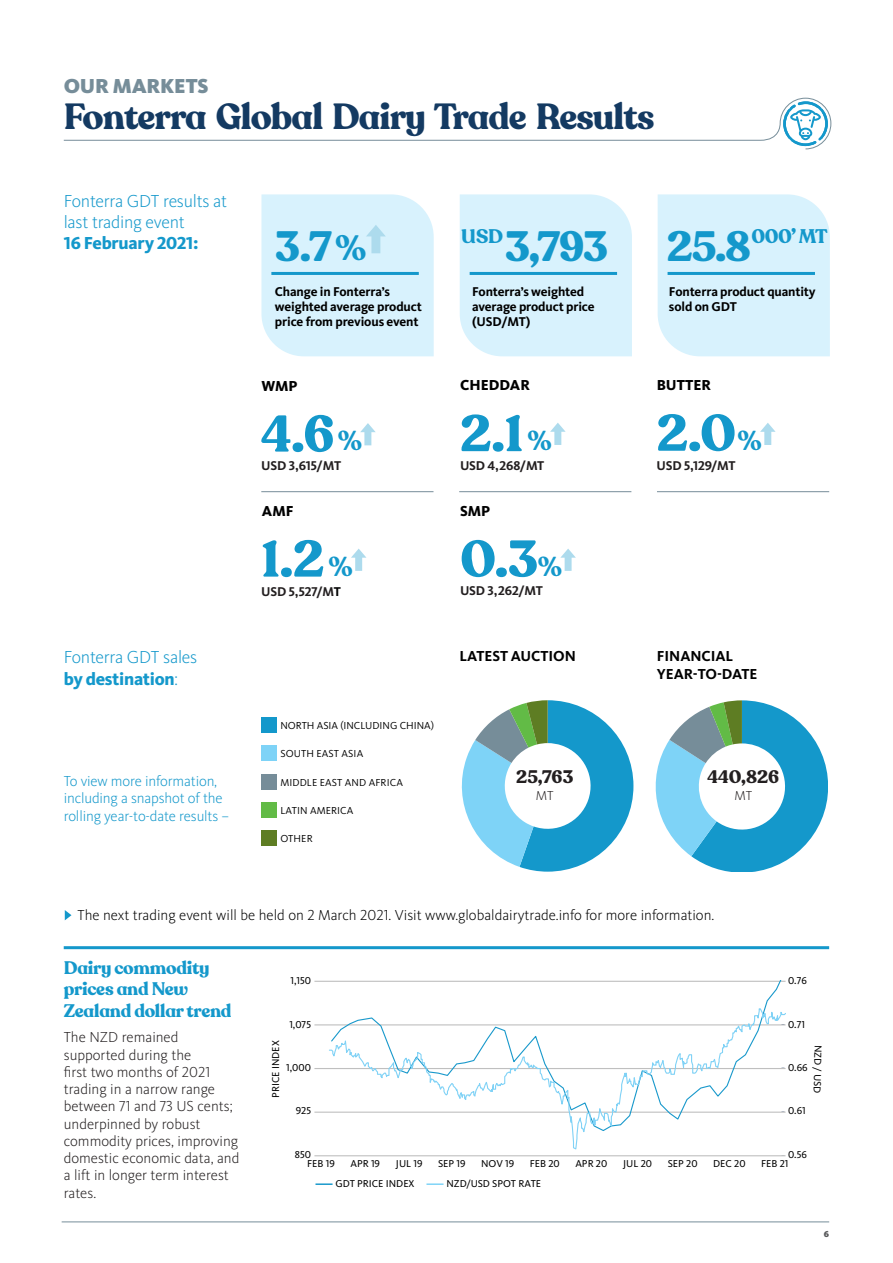
<style>
.page{position:relative;width:893px;height:1263px;background:#fff}
.page>*{position:absolute;margin:0;border:0;box-sizing:border-box;transform-origin:0 0}
.t1{font:700 51px "Recoleta Alt";color:#1498cb}
.t2{font:700 42px "Recoleta Alt";color:#1498cb}
.t3{font:700 36px "Recoleta Alt";letter-spacing:-.025em;color:#143a62}
.t4{font:700 34.8px "Recoleta Alt";color:#1498cb}
.t5{font:700 27.15px "Recoleta Alt";color:#1498cb}
.t6{font:900 21px "Kievit OT";letter-spacing:-.01em;color:#768d99}
.t7{font:700 19.5px "Recoleta Alt";letter-spacing:-.03em;color:#1498cb}
.t8{font:300 18px/21.3px "Kievit OT";letter-spacing:-.015em;color:#1498cb}
.t9{font:700 18px/21.3px "Recoleta Alt";letter-spacing:-.015em;color:#1498cb}
.t10{font:800 18px "Kievit OT";letter-spacing:-.015em;color:#1498cb}
.t11{font:700 18px "Recoleta Alt";color:#231f20}
.t12{font:300 15px/17.2px "Kievit OT";color:#231f20}
.t13{font:300 15px "Kievit OT";color:#000}
.t14{font:300 15px/17.2px "Kievit OT";letter-spacing:-.01em;color:#1498cb}
.t15{font:700 15px/18px "Kievit OT";letter-spacing:-.005em;color:#000}
.t16{font:800 15px "Kievit OT";color:#000}
.t17{font:300 13.5px "Kievit OT";color:#231f20}
.t18{font:700 13.2px/15px "Kievit OT";letter-spacing:-.01em;color:#000}
.t19{font:700 13.2px "Kievit OT";letter-spacing:-.01em;color:#231f20}
.t20{font:10.5px "Kievit OT";letter-spacing:.01em;color:#000}
.t21{font:10.35px "Kievit OT";color:#000}
.t22{font:900 9px "Kievit OT";color:#58595b}
.s1{font-weight:800}
.s2{color:#000}
</style>
<div class="page">
<div style="left:658px;top:194px;width:172px;height:162px;background:#d8f2fd"></div>
<hr style="left:668px;top:272px;width:147px;height:3px;background:#1498cb">
<div style="left:460px;top:194px;width:172px;height:162px;background:#d8f2fd"></div>
<hr style="left:470px;top:272px;width:147px;height:3px;background:#1498cb">
<svg style="left:261px;top:194px;width:173px;height:162px;background:#d5f0fc"></svg>
<hr style="left:62px;top:1221px;width:767px;height:1px;background:#768d99">
<hr style="left:64px;top:946px;width:765px;height:3px;background:#1498cb">
<svg style="left:63px;top:97px;width:769px;height:53px"></svg>
<svg style="left:655px;top:700px;width:172px;height:172px"></svg>
<svg style="left:461px;top:700px;width:172px;height:171px"></svg>
<svg style="left:315px;top:1183px;width:18px;height:2px"></svg>
<svg style="left:426px;top:1183px;width:18px;height:2px"></svg>
<hr style="left:314px;top:981px;width:471px;height:1px;background:#bfbfbf">
<hr style="left:314px;top:1024px;width:471px;height:1px;background:#bfbfbf">
<hr style="left:314px;top:1068px;width:471px;height:1px;background:#bfbfbf">
<hr style="left:314px;top:1111px;width:471px;height:2px;background:#bfbfbf">
<hr style="left:314px;top:1155px;width:471px;height:1px;background:#bfbfbf">
<svg style="left:328px;top:999px;width:457px;height:151px"></svg>
<svg style="left:65px;top:910px;width:7px;height:10px"></svg>
<div style="left:261px;top:717px;width:16px;height:15px;background:#1498cb"></div>
<div style="left:261px;top:746px;width:16px;height:15px;background:#7ed3f7"></div>
<div style="left:261px;top:774px;width:16px;height:15px;background:#768d99"></div>
<div style="left:261px;top:802px;width:16px;height:15px;background:#62bb46"></div>
<div style="left:261px;top:831px;width:16px;height:15px;background:#5e7d23"></div>
<hr style="left:261px;top:491px;width:172px;height:1px;background:#768d99">
<hr style="left:459px;top:491px;width:172px;height:1px;background:#768d99">
<hr style="left:657px;top:491px;width:172px;height:1px;background:#768d99">
<svg style="left:560px;top:549px;width:16px;height:22px"></svg>
<svg style="left:360px;top:423px;width:16px;height:22px"></svg>
<svg style="left:760px;top:423px;width:16px;height:22px"></svg>
<svg style="left:550px;top:423px;width:16px;height:22px"></svg>
<svg style="left:351px;top:549px;width:15px;height:22px"></svg>
<h3 class="t6" style="left:64px;top:73px;width:146px">OUR MARKETS</h3>
<h3 class="t3" style="left:64px;top:93px;width:592px">Fonterra Global Dairy Trade Results</h3>
<p class="t8" style="left:64px;top:190px;width:165px">Fonterra GDT results at last trading event</p>
<p class="t10" style="left:64px;top:232px;width:136px">16 February 2021:</p>
<h2 class="t2" style="left:275px;top:221px;width:58px">3.7</h2>
<h3 class="t4" style="left:335px;top:226px;width:33px">%</h3>
<h3 class="t7" style="left:461px;top:224px;width:43px">USD</h3>
<h2 class="t2" style="left:505px;top:221px;width:105px">3,793</h2>
<p class="t18" style="left:275px;top:284px;width:148px">Change in Fonterra’s weighted average product price from previous event</p>
<p class="t18" style="left:472px;top:284px;width:124px">Fonterra’s weighted average product price (USD/MT)</p>
<h3 class="t7" style="left:752px;top:224px;width:78px">000’ MT</h3>
<h2 class="t2" style="left:667px;top:221px;width:86px">25.8</h2>
<p class="t18" style="left:669px;top:284px;width:148px">Fonterra product quantity sold on GDT</p>
<p class="t8" style="left:64px;top:647px;width:135px">Fonterra GDT sales <span class="s1">by destination</span>:</p>
<p class="t14" style="left:64px;top:773px;width:167px">To view more information, including a snapshot of the rolling year-to-date results –</p>
<p class="t16" style="left:261px;top:377px;width:38px">WMP</p>
<p class="t16" style="left:460px;top:376px;width:71px">CHEDDAR</p>
<h1 class="t1" style="left:261px;top:402px;width:75px">4.6</h1>
<h3 class="t5" style="left:338px;top:424px;width:26px">%</h3>
<p class="t19" style="left:261px;top:458px;width:81px">USD 3,615/MT</p>
<h1 class="t1" style="left:460px;top:401px;width:65px">2.1</h1>
<h3 class="t5" style="left:528px;top:423px;width:26px">%</h3>
<p class="t19" style="left:460px;top:458px;width:86px">USD 4,268/MT</p>
<p class="t16" style="left:262px;top:502px;width:33px">AMF</p>
<p class="t16" style="left:460px;top:502px;width:32px">SMP</p>
<h1 class="t1" style="left:261px;top:527px;width:65px">1.2</h1>
<h3 class="t5" style="left:328px;top:549px;width:26px">%</h3>
<p class="t19" style="left:261px;top:584px;width:81px">USD 5,527/M<span class="s2">T</span></p>
<h1 class="t1" style="left:460px;top:527px;width:80px">0.3</h1>
<h3 class="t5" style="left:538px;top:549px;width:26px">%</h3>
<p class="t19" style="left:460px;top:583px;width:84px">USD 3,262/MT</p>
<p class="t15" style="left:459px;top:647px;width:118px">LATEST AUCTION</p>
<p class="t20" style="left:280px;top:719px;width:155px">NORTH ASIA (INCLUDING CHINA)</p>
<p class="t20" style="left:280px;top:747px;width:84px">SOUTH EAST ASIA</p>
<p class="t20" style="left:280px;top:776px;width:124px">MIDDLE EAST AND AFRICA</p>
<p class="t20" style="left:280px;top:804px;width:75px">LATIN AMERICA</p>
<p class="t20" style="left:280px;top:832px;width:34px">OTHER</p>
<p class="t11" style="left:516px;top:766px;width:59px">25,763</p>
<p class="t17" style="left:536px;top:788px;width:19px">MT</p>
<p class="t16" style="left:657px;top:376px;width:56px">BUTTER</p>
<h1 class="t1" style="left:657px;top:401px;width:81px">2.0</h1>
<h3 class="t5" style="left:738px;top:423px;width:26px">%</h3>
<p class="t19" style="left:657px;top:458px;width:81px">USD 5,129/MT</p>
<p class="t15" style="left:657px;top:647px;width:102px">FINANCIAL<br>YEAR‑TO‑DATE</p>
<p class="t11" style="left:707px;top:766px;width:74px">440,826</p>
<p class="t17" style="left:734px;top:788px;width:19px">MT</p>
<p class="t13" style="left:78px;top:907px;width:638px">The next trading event will be held on 2 March 2021. Visit www.globaldairytrade.info for more information.</p>
<p class="t9" style="left:64px;top:958px;width:169px">Dairy commodity prices and New<br>Zealand dollar trend</p>
<p class="t12" style="left:64px;top:1029px;width:177px">The NZD remained supported during the<br>first two months of 2021 trading in a narrow range between 71 and 73 US cents; underpinned by robust commodity prices, improving domestic economic data, and a lift in longer term interest rates.</p>
<p class="t21" style="left:290px;top:975px;width:22px">1,150</p>
<p class="t21" style="left:788px;top:975px;width:20px">0.76</p>
<p class="t21" style="left:289px;top:1018px;width:23px">1,075</p>
<p class="t21" style="left:788px;top:1018px;width:19px">0.71</p>
<p class="t21" style="left:788px;top:1061px;width:21px">0.66</p>
<p class="t21" style="left:269px;top:1098px;width:59px;rotate:-90deg">PRICE INDEX</p>
<p class="t21" style="left:824px;top:1045px;width:50px;rotate:91deg">NZD / USD</p>
<p class="t21" style="left:286px;top:1061px;width:26px">1,000</p>
<p class="t21" style="left:296px;top:1104px;width:17px">925</p>
<p class="t21" style="left:295px;top:1148px;width:18px">850</p>
<p class="t21" style="left:788px;top:1104px;width:19px">0.61</p>
<p class="t21" style="left:788px;top:1148px;width:20px">0.56</p>
<p class="t21" style="left:307px;top:1158px;width:29px">FEB 19</p>
<p class="t21" style="left:350px;top:1158px;width:31px">APR 19</p>
<p class="t21" style="left:396px;top:1158px;width:28px">JUL 19</p>
<p class="t21" style="left:438px;top:1158px;width:29px">SEP 19</p>
<p class="t21" style="left:481px;top:1158px;width:34px">NOV 19</p>
<p class="t21" style="left:530px;top:1158px;width:32px">FEB 20</p>
<p class="t21" style="left:575px;top:1158px;width:33px">APR 20</p>
<p class="t21" style="left:623px;top:1158px;width:30px">JUL 20</p>
<p class="t21" style="left:668px;top:1158px;width:31px">SEP 20</p>
<p class="t21" style="left:713px;top:1158px;width:34px">DEC 20</p>
<p class="t21" style="left:761px;top:1158px;width:29px">FEB 21</p>
<p class="t21" style="left:335px;top:1177px;width:81px">GDT PRICE INDEX</p>
<p class="t21" style="left:446px;top:1177px;width:96px">NZD/USD SPOT RATE</p>
<p class="t22" style="left:824px;top:1228px;width:7px">6</p>
</div>
